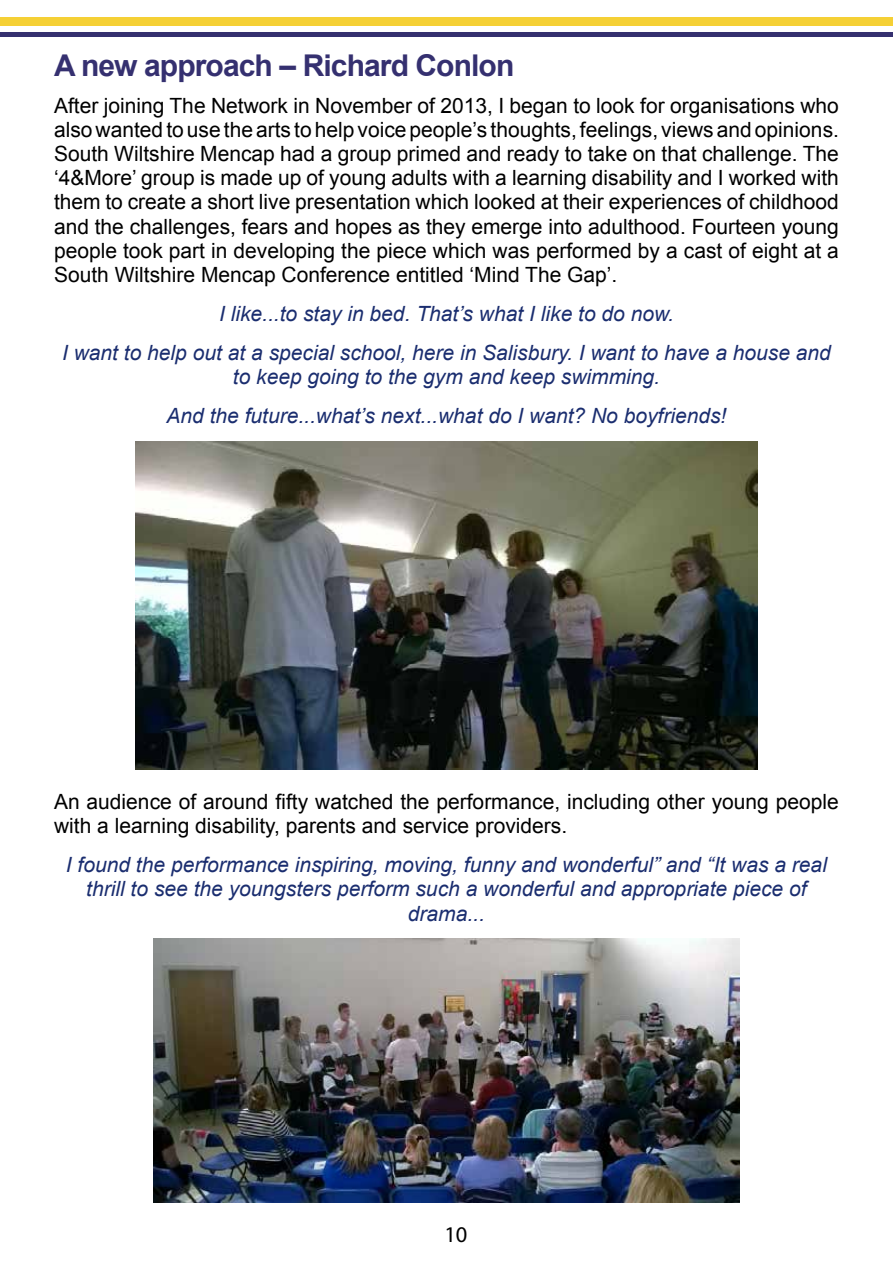
<style>
.page{position:relative;width:893px;height:1263px;background:#fff}
.page>*{position:absolute;margin:0;border:0;box-sizing:border-box;transform-origin:0 0}
.t1{font:700 30px "Arial";letter-spacing:-.03em;color:#353070}
.t2{font:22.5px "Myriad Pro";color:#000}
.t3{font:21px/24.2px "Arial";color:#000;text-align:justify}
.t4{font:italic 21px/39.2px "Arial";color:#1a2d6f;text-align:center}
</style>
<div class="page">
<div style="left:0;top:17px;width:893px;height:9px;background:#f5d035"></div>
<hr style="left:0;top:32px;width:893px;height:4px;background:#353070">
<img style="left:135px;top:442px;width:623px;height:328px">
<img style="left:153px;top:939px;width:586px;height:264px">
<h1 class="t1" style="left:54px;top:46px;width:462px">A new approach – Richard Conlon</h1>
<p class="t3" style="left:54px;top:94px;width:786px">After joining The Network in November of 2013, I began to look for organisations who also wanted to use the arts to help voice people’s thoughts, feelings, views and opinions.<br>South Wiltshire Mencap had a group primed and ready to take on that challenge. The ‘4&amp;More’ group is made up of young adults with a learning disability and I worked with them to create a short live presentation which looked at their experiences of childhood and the challenges, fears and hopes as they emerge into adulthood. Fourteen young people took part in developing the piece which was performed by a cast of eight at a South Wiltshire Mencap Conference entitled ‘Mind The Gap’.</p>
<p class="t4" style="left:62px;top:294px;width:770px">I like...to stay in bed. That’s what I like to do now.<br>I want to help out at a special school, here in Salisbury. I want to have a house and</p>
<p class="t4" style="left:166px;top:358px;width:561px">to keep going to the gym and keep swimming.<br>And the future...what’s next...what do I want? No boyfriends!</p>
<p class="t3" style="left:54px;top:790px;width:786px">An audience of around fifty watched the performance, including other young people with a learning disability, parents and service providers.</p>
<p class="t4" style="left:66px;top:853px;width:763px;line-height:24.2px">I found the performance inspiring, moving, funny and wonderful” and “It was a real thrill to see the youngsters perform such a wonderful and appropriate piece of drama...</p>
<p class="t2" style="left:445px;top:1220px;width:24px">10</p>
</div>
